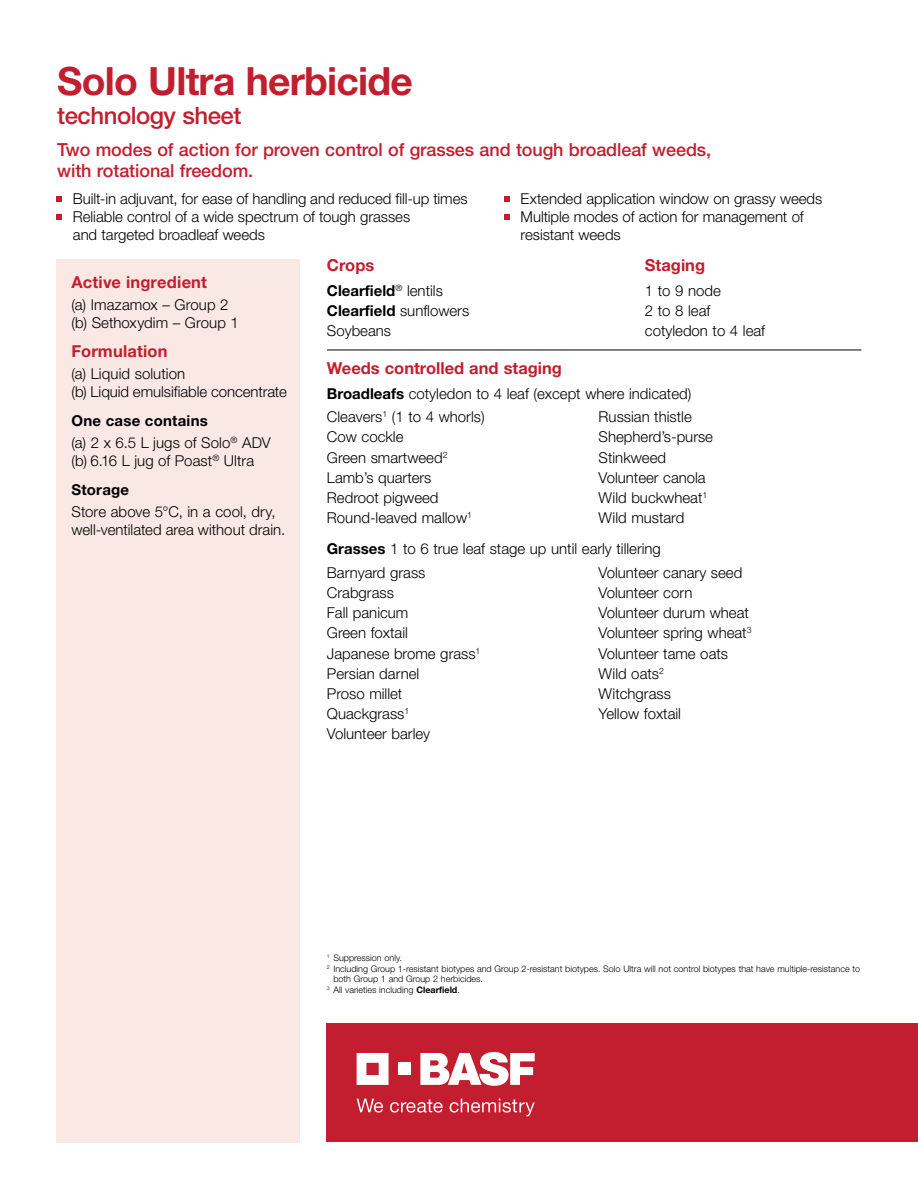
<style>
.page{position:relative;width:918px;height:1188px;background:#fff}
.page>*{position:absolute;margin:0;border:0;box-sizing:border-box;transform-origin:0 0}
.t1{font:700 39px "Helvetica Neue LT Std";letter-spacing:-.02em;color:#c31e2f}
.t2{font:500 24px "Helvetica Neue LT Std";letter-spacing:-.02em;color:#c31e2f}
.t3{font:500 18px/21px "Helvetica Neue LT Std";letter-spacing:-.005em;color:#c31e2f}
.t4{font:700 16.5px "Helvetica Neue LT Std";color:#c31e2f}
.t5{font:300 15px/20.1px "Helvetica Neue LT Std";color:#000}
.t6{font:700 15px "Helvetica Neue LT Std";color:#000}
.t7{font:300 9px "Helvetica Neue LT Std";color:#000}
.s1{font-weight:700}
.s2{font-weight:300}
</style>
<div class="page">
<div style="left:57px;top:259px;width:243px;height:883px;background:#f9e8e3"></div>
<hr style="left:327px;top:350px;width:534px;height:1px;background:#000">
<svg style="left:57px;top:196px;width:5px;height:6px"></svg>
<svg style="left:57px;top:214px;width:5px;height:6px"></svg>
<svg style="left:504px;top:196px;width:6px;height:6px"></svg>
<svg style="left:504px;top:214px;width:6px;height:6px"></svg>
<div style="left:327px;top:1023px;width:591px;height:119px;background:#c31e2f"></div>
<svg style="left:357px;top:1053px;width:32px;height:32px"></svg>
<div style="left:398px;top:1063px;width:13px;height:12px;background:#fff"></div>
<svg style="left:420px;top:1052px;width:115px;height:34px"></svg>
<svg style="left:357px;top:1099px;width:26px;height:14px"></svg>
<svg style="left:390px;top:1099px;width:53px;height:14px"></svg>
<svg style="left:450px;top:1099px;width:85px;height:17px"></svg>
<h1 class="t1" style="left:57px;top:57px;width:357px">Solo Ultra herbicide</h1>
<h2 class="t2" style="left:57px;top:101px;width:186px">technology sheet</h2>
<p class="t3" style="left:57px;top:139px;width:655px">Two modes of action for proven control of grasses and tough broadleaf weeds, with rotational freedom.</p>
<p class="t5" style="left:73px;top:189px;width:396px;line-height:18px">Built-in adjuvant, for ease of handling and reduced fill-up times<br>Reliable control of a wide spectrum of tough grasses<br>and targeted broadleaf weeds</p>
<p class="t5" style="left:521px;top:189px;width:303px;line-height:18px">Extended application window on grassy weeds<br>Multiple modes of action for management of resistant weeds</p>
<p class="t4" style="left:72px;top:272px;width:137px">Active ingredient</p>
<p class="t5" style="left:72px;top:295px;width:169px;line-height:18px">(a) Imazamox – Group 2 (b) Sethoxydim – Group 1</p>
<p class="t4" style="left:72px;top:341px;width:98px">Formulation</p>
<p class="t5" style="left:72px;top:364px;width:217px;line-height:18px">(a) Liquid solution<br>(b) Liquid emulsifiable concentrate</p>
<p class="t5" style="left:72px;top:409px;width:201px;line-height:22.4px"><span class="s1">One case contains<br></span>(a) 2 x 6.5 L jugs of Solo<sup>®</sup> ADV</p>
<p class="t5" style="left:72px;top:446px;width:184px;line-height:28.8px">(b) 6.16 L jug of Poast<sup>®</sup> Ultra<br><span class="s1">Storage</span></p>
<p class="t5" style="left:72px;top:503px;width:215px;line-height:18px">Store above 5°C, in a cool, dry, well-ventilated area without drain.</p>
<p class="t4" style="left:327px;top:255px;width:49px">Crops</p>
<p class="t4" style="left:645px;top:255px;width:62px">Staging</p>
<p class="t6" style="left:327px;top:281px;width:117px">Clearfield<sup>®</sup> <span class="s2">lentils</span></p>
<p class="t5" style="left:645px;top:280px;width:78px">1 to 9 node</p>
<p class="t6" style="left:327px;top:301px;width:144px">Clearfield <span class="s2">sunflowers</span></p>
<p class="t5" style="left:645px;top:300px;width:67px">2 to 8 leaf</p>
<p class="t5" style="left:327px;top:320px;width:66px">Soybeans</p>
<p class="t5" style="left:645px;top:320px;width:122px">cotyledon to 4 leaf</p>
<p class="t4" style="left:327px;top:358px;width:237px">Weeds controlled and staging</p>
<p class="t5" style="left:327px;top:382px;width:366px;line-height:23.4px"><span class="s1">Broadleafs</span> cotyledon to 4 leaf (except where indicated)<br>Cleavers<sup>1</sup> (1 to 4 whorls)</p>
<p class="t5" style="left:327px;top:427px;width:147px">Cow cockle<br>Green smartweed<sup>2<br></sup>Lamb’s quarters<br>Redroot pigweed<br>Round-leaved mallow<sup>1</sup></p>
<p class="t5" style="left:599px;top:407px;width:116px">Russian thistle<br>Shepherd’s-purse<br>Stinkweed<br>Volunteer canola<br>Wild buckwheat<sup>1<br></sup>Wild mustard</p>
<p class="t5" style="left:327px;top:536px;width:335px;line-height:24px"><span class="s1">Grasses</span> 1 to 6 true leaf stage up until early tillering<br>Barnyard grass</p>
<p class="t5" style="left:327px;top:582px;width:155px">Crabgrass<br>Fall panicum<br>Green foxtail<br>Japanese brome grass<sup>1<br></sup>Persian darnel<br>Proso millet<br>Quackgrass<sup>1<br></sup>Volunteer barley</p>
<p class="t5" style="left:599px;top:562px;width:154px">Volunteer canary seed<br>Volunteer corn<br>Volunteer durum wheat<br>Volunteer spring wheat<sup>3<br></sup>Volunteer tame oats<br>Wild oats<sup>2<br></sup>Witchgrass<br>Yellow foxtail</p>
<p class="t7" style="left:327px;top:953px;width:76px"><sup>1</sup> Suppression only.</p>
<p class="t7" style="left:327px;top:963px;width:535px"><sup>2</sup> Including Group 1-resistant biotypes and Group 2-resistant biotypes. Solo Ultra will not control biotypes that have multiple-resistance to</p>
<p class="t7" style="left:333px;top:974px;width:151px">both Group 1 and Group 2 herbicides.</p>
<p class="t7" style="left:327px;top:984px;width:135px"><sup>3</sup> All varieties including <span class="s1">Clearfield</span>.</p>
</div>
